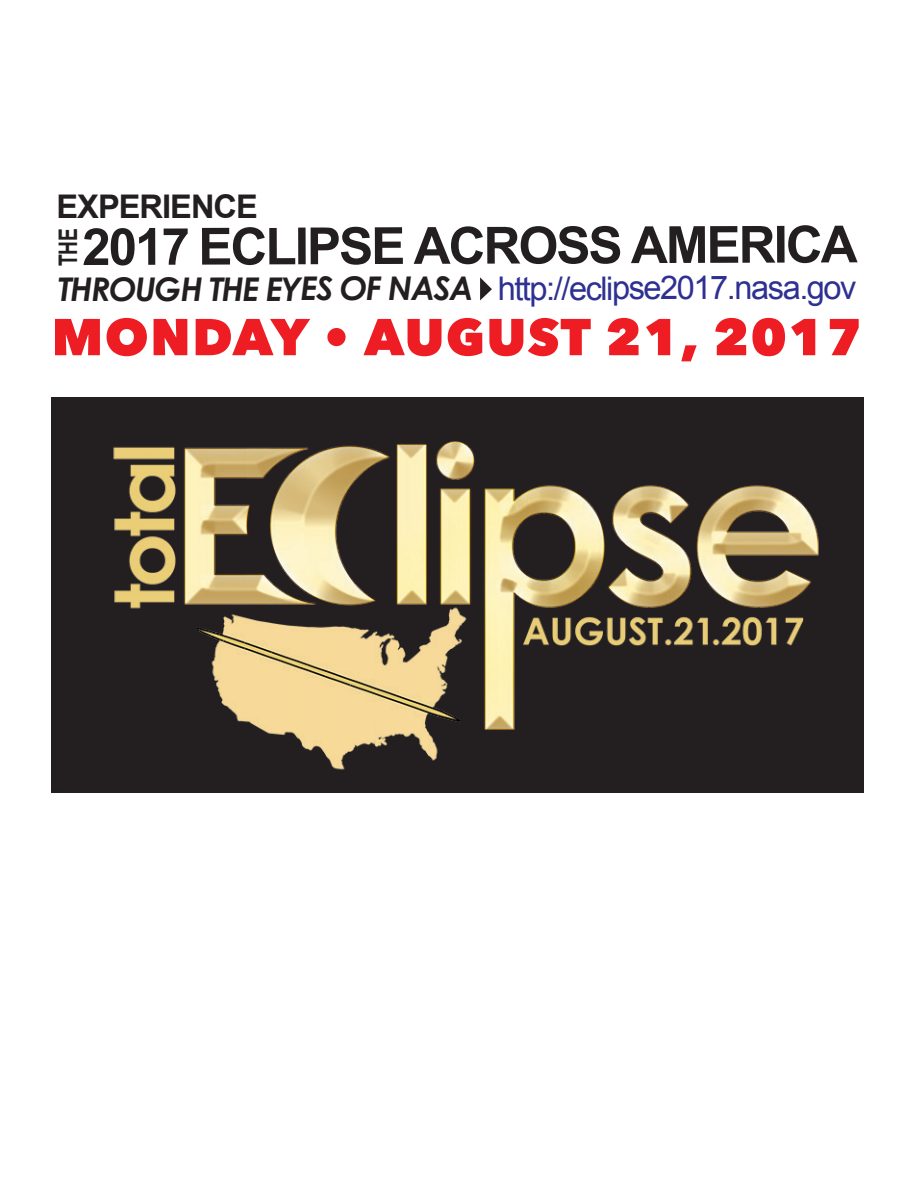
<style>
.page{position:relative;width:918px;height:1188px;background:#fff}
.page>*{position:absolute;margin:0;border:0;box-sizing:border-box;transform-origin:0 0}
.Hyperlink{font:700 51.3px "Arial";letter-spacing:-.045em;color:#231f20}
.Hyperlink-2{font:800 51.3px "Avenir Next";letter-spacing:.03em;color:#ee1d23}
.Hyperlink-3{font:32.55px "Arial";letter-spacing:-.05em;color:#2e3092}
.Hyperlink-4{font:italic 700 32.55px "Century Gothic";letter-spacing:-.045em;color:#231f20}
.Hyperlink-5{font:700 32.55px "Arial";letter-spacing:-.03em;color:#231f20}
.Hyperlink-6{font:700 25.65px "Arial";color:#231f20;scale:.75 1}
</style>
<div class="page">
<div style="left:52px;top:397px;width:812px;height:396px;background:#231f20"></div>
<img style="left:113px;top:441px;width:706px;height:329px">
<svg style="left:480px;top:277px;width:12px;height:23px"></svg>
<p class="Hyperlink-5" style="left:57px;top:185px;width:203px">EXPERIENCE</p>
<p class="Hyperlink" style="left:82px;top:212px;width:777px">2017 ECLIPSE ACROSS AMERICA</p>
<p class="Hyperlink-4" style="left:58px;top:268px;width:417px">THROUGH THE EYES OF NASA</p>
<p class="Hyperlink-3" style="left:498px;top:267px;width:361px">http://eclipse2017.nasa.gov</p>
<p class="Hyperlink-6" style="left:51px;top:266px;width:52px;rotate:-90deg">THE</p>
<p class="Hyperlink-2" style="left:52px;top:305px;width:811px">MONDAY • AUGUST 21, 2017</p>
</div>
